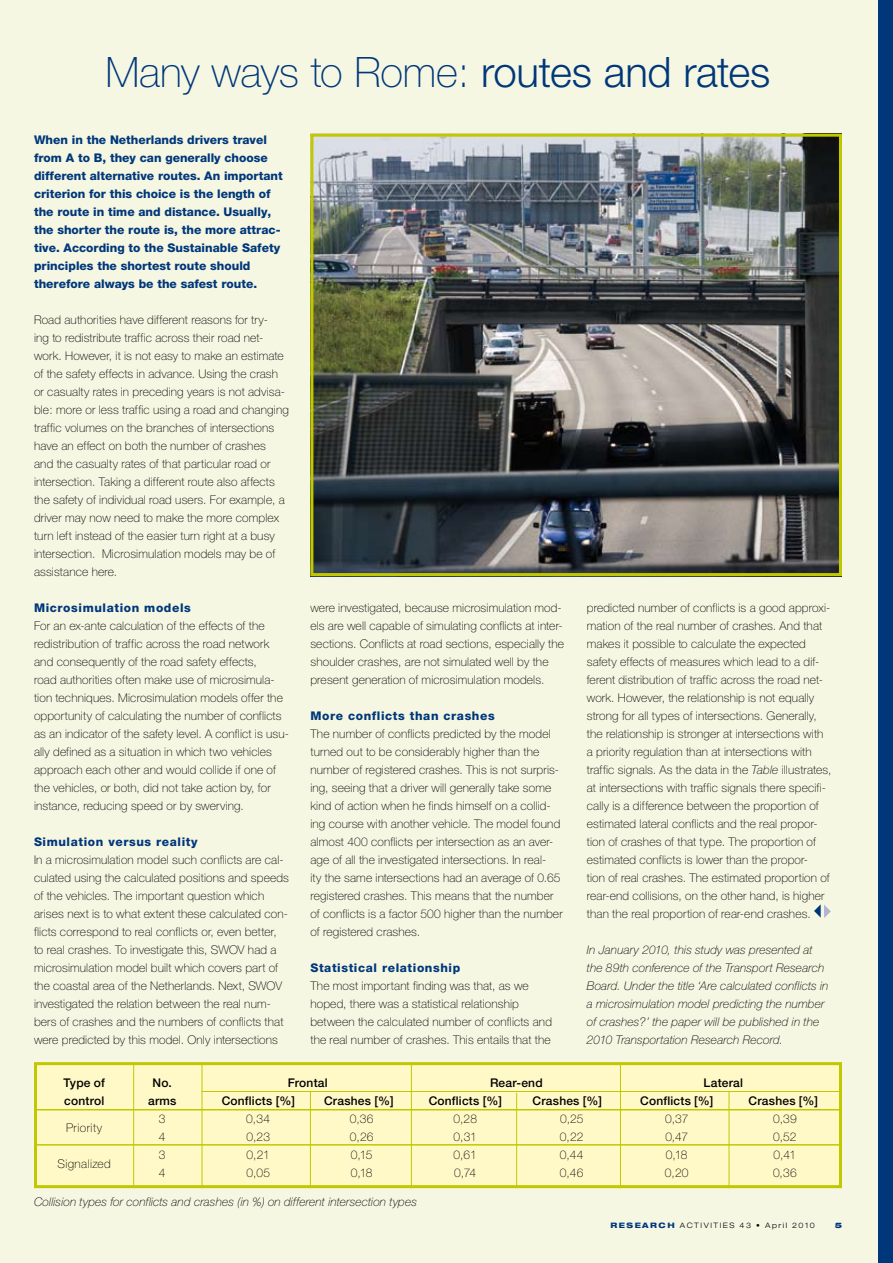
<style>
.page{position:relative;width:893px;height:1263px;background:#f6f7e3}
.page>*{position:absolute;margin:0;border:0;box-sizing:border-box;transform-origin:0 0}
.t1{font:100 42px "Helvetica Neue CE";letter-spacing:-.01em;color:#00377a}
.t2{font:100 12px/18px "Helvetica Neue CE";letter-spacing:.01em;color:#000}
.t3{font:800 12px/18px "Helvetica Neue CE";color:#00377a}
.t4{font:italic 100 12px/18px "Helvetica Neue CE";letter-spacing:.01em;color:#000}
.t5{font:500 12px "Helvetica Neue CE";letter-spacing:.015em;color:#000}
.t6{font:800 12px "Helvetica Neue CE";letter-spacing:.05em;color:#00377a}
.t7{font:100 12px "Helvetica Neue CE";letter-spacing:.03em;color:#000}
.t8{font:100 12px "Helvetica Neue CE";letter-spacing:.035em;color:#000}
.t9{font:300 expanded 7.5px "Helvetica Neue";letter-spacing:.2em;color:#000}
.t10{font:900 expanded 7.5px "Helvetica Neue";color:#00377a}
.s1{font-weight:300}
.s2{font-style:italic}
.s3{font-weight:800;color:#00377a}
</style>
<div class="page">
<div style="left:878px;top:0;width:15px;height:1263px;background:#00377a"></div>
<div style="left:34px;top:1062px;width:808px;height:126px;background:#fff9c7;border:3px solid #c1c800"></div>
<hr style="left:35px;top:1109px;width:807px;height:1px;background:#c1c800">
<hr style="left:35px;top:1144px;width:807px;height:1px;background:#c1c800">
<hr style="left:133px;top:1062px;width:1px;height:126px;background:#c1c800">
<hr style="left:202px;top:1062px;width:1px;height:126px;background:#c1c800">
<hr style="left:411px;top:1062px;width:1px;height:126px;background:#c1c800">
<hr style="left:620px;top:1062px;width:1px;height:126px;background:#c1c800">
<hr style="left:202px;top:1091px;width:640px;height:1px;background:#c1c800">
<hr style="left:310px;top:1092px;width:1px;height:96px;background:#c1c800">
<hr style="left:516px;top:1093px;width:1px;height:95px;background:#c1c800">
<hr style="left:729px;top:1092px;width:1px;height:96px;background:#c1c800">
<svg style="left:814px;top:904px;width:17px;height:14px"></svg>
<img style="left:314px;top:138px;width:524px;height:434px">
<div style="left:310px;top:134px;width:532px;height:442px;border:3px solid #c1c800"></div>
<h1 class="t1" style="left:105px;top:48px;width:666px">Many ways to Rome: <span class="s1">routes and rates</span></h1>
<p class="t3" style="left:34px;top:131px;width:250px">When in the Netherlands drivers travel from A to B, they can generally choose different alternative routes. An important criterion for this choice is the length of the route in time and distance. Usually, the shorter the route is, the more attrac&shy;tive. According to the Sustainable Safety principles the shortest route should therefore always be the safest route.</p>
<p class="t2" style="left:34px;top:311px;width:256px">Road authorities have different reasons for try-<br>ing to redistribute traffic across their road net&shy;work. However, it is not easy to make an estimate of the safety effects in advance. Using the crash or casualty rates in preceding years is not advisa&shy;ble: more or less traffic using a road and changing traffic volumes on the branches of intersections have an effect on both the number of crashes<br>and the casualty rates of that particular road or intersection. Taking a different route also affects the safety of individual road users. For example, a driver may now need to make the more complex turn left instead of the easier turn right at a busy intersection. Microsimulation models may be of assistance here.</p>
<p class="t6" style="left:34px;top:600px;width:158px">Microsimulation models</p>
<p class="t2" style="left:34px;top:617px;width:256px">For an ex-ante calculation of the effects of the redistribution of traffic across the road network and consequently of the road safety effects,<br>road authorities often make use of microsimula&shy;tion techniques. Microsimulation models offer the opportunity of calculating the number of conflicts as an indicator of the safety level. A conflict is usu&shy;ally defined as a situation in which two vehicles approach each other and would collide if one of the vehicles, or both, did not take action by, for instance, reducing speed or by swerving.</p>
<p class="t6" style="left:34px;top:834px;width:165px">Simulation versus reality</p>
<p class="t2" style="left:34px;top:851px;width:257px">In a microsimulation model such conflicts are cal&shy;culated using the calculated positions and speeds of the vehicles. The important question which arises next is to what extent these calculated con&shy;flicts correspond to real conflicts or, even better, to real crashes. To investigate this, SWOV had a microsimulation model built which covers part of the coastal area of the Netherlands. Next, SWOV investigated the relation between the real num&shy;bers of crashes and the numbers of conflicts that were predicted by this model. Only intersections</p>
<p class="t2" style="left:310px;top:599px;width:255px">were investigated, because microsimulation mod&shy;els are well capable of simulating conflicts at inter&shy;sections. Conflicts at road sections, especially the shoulder crashes, are not simulated well by the present generation of microsimulation models.</p>
<p class="t6" style="left:310px;top:708px;width:186px">More conflicts than crashes</p>
<p class="t2" style="left:310px;top:725px;width:254px">The number of conflicts predicted by the model turned out to be considerably higher than the number of registered crashes. This is not surpris&shy;ing, seeing that a driver will generally take some kind of action when he finds himself on a collid&shy;ing course with another vehicle. The model found almost 400 conflicts per intersection as an aver&shy;age of all the investigated intersections. In real-<br>ity the same intersections had an average of 0.65 registered crashes. This means that the number of conflicts is a factor 500 higher than the number of registered crashes.</p>
<p class="t6" style="left:310px;top:960px;width:151px">Statistical relationship</p>
<p class="t2" style="left:310px;top:977px;width:243px">The most important finding was that, as we hoped, there was a statistical relationship between the calculated number of conflicts and the real number of crashes. This entails that the</p>
<p class="t2" style="left:587px;top:599px;width:246px">predicted number of conflicts is a good approxi&shy;mation of the real number of crashes. And that makes it possible to calculate the expected safety effects of measures which lead to a dif&shy;ferent distribution of traffic across the road net&shy;work. However, the relationship is not equally strong for all types of intersections. Generally, the relationship is stronger at intersections with a priority regulation than at intersections with traffic signals. As the data in the <span class="s2">Table</span> illustrates, at intersections with traffic signals there specifi&shy;cally is a difference between the proportion of estimated lateral conflicts and the real propor&shy;tion of crashes of that type. The proportion of estimated conflicts is lower than the propor-<br>tion of real crashes. The estimated proportion of rear-end collisions, on the other hand, is higher than the real proportion of rear-end crashes.</p>
<p class="t4" style="left:587px;top:941px;width:243px">In January 2010, this study was presented at the 89th conference of the Transport Research Board. Under the title ‘Are calculated conflicts in a microsimulation model predicting the number of crashes?’ the paper will be published in the 2010 Transportation Research Record.</p>
<p class="t5" style="left:64px;top:1075px;width:43px">Type of</p>
<p class="t5" style="left:153px;top:1075px;width:21px">No.</p>
<p class="t5" style="left:288px;top:1075px;width:41px">Frontal</p>
<p class="t5" style="left:490px;top:1075px;width:54px">Rear-end</p>
<p class="t5" style="left:704px;top:1075px;width:41px">Lateral</p>
<p class="t5" style="left:64px;top:1093px;width:42px">control</p>
<p class="t5" style="left:148px;top:1093px;width:30px">arms</p>
<p class="t5" style="left:222px;top:1093px;width:75px">Conflicts [%]</p>
<p class="t5" style="left:324px;top:1093px;width:71px">Crashes [%]</p>
<p class="t5" style="left:429px;top:1093px;width:75px">Conflicts [%]</p>
<p class="t5" style="left:532px;top:1093px;width:71px">Crashes [%]</p>
<p class="t5" style="left:640px;top:1093px;width:75px">Conflicts [%]</p>
<p class="t5" style="left:748px;top:1093px;width:71px">Crashes [%]</p>
<p class="t8" style="left:66px;top:1121px;width:38px">Priority</p>
<p class="t2" style="left:159px;top:1110px;width:8px">3</p>
<p class="t2" style="left:246px;top:1110px;width:25px">0,34</p>
<p class="t2" style="left:350px;top:1110px;width:25px">0,36</p>
<p class="t2" style="left:453px;top:1110px;width:25px">0,28</p>
<p class="t2" style="left:560px;top:1110px;width:25px">0,25</p>
<p class="t2" style="left:665px;top:1110px;width:25px">0,37</p>
<p class="t2" style="left:773px;top:1110px;width:25px">0,39</p>
<p class="t2" style="left:159px;top:1128px;width:8px">4</p>
<p class="t2" style="left:246px;top:1128px;width:25px">0,23</p>
<p class="t2" style="left:350px;top:1128px;width:25px">0,26</p>
<p class="t2" style="left:454px;top:1128px;width:25px">0,31</p>
<p class="t2" style="left:560px;top:1128px;width:25px">0,22</p>
<p class="t2" style="left:665px;top:1128px;width:24px">0,47</p>
<p class="t2" style="left:773px;top:1128px;width:25px">0,52</p>
<p class="t7" style="left:57px;top:1157px;width:55px">Signalized</p>
<p class="t2" style="left:159px;top:1146px;width:8px">3</p>
<p class="t2" style="left:247px;top:1146px;width:25px">0,21</p>
<p class="t2" style="left:351px;top:1146px;width:23px">0,15</p>
<p class="t2" style="left:454px;top:1146px;width:25px">0,61</p>
<p class="t2" style="left:560px;top:1146px;width:25px">0,44</p>
<p class="t2" style="left:666px;top:1146px;width:23px">0,18</p>
<p class="t2" style="left:774px;top:1146px;width:24px">0,41</p>
<p class="t2" style="left:159px;top:1164px;width:8px">4</p>
<p class="t2" style="left:246px;top:1164px;width:25px">0,05</p>
<p class="t2" style="left:351px;top:1164px;width:23px">0,18</p>
<p class="t2" style="left:454px;top:1164px;width:23px">0,74</p>
<p class="t2" style="left:560px;top:1164px;width:25px">0,46</p>
<p class="t2" style="left:665px;top:1164px;width:25px">0,20</p>
<p class="t2" style="left:773px;top:1164px;width:25px">0,36</p>
<p class="t4" style="left:34px;top:1193px;width:384px">Collision types for conflicts and crashes (in %) on different intersection types</p>
<p class="t9" style="left:610px;top:1221px;width:206px"><span class="s3">RESEARCH</span> ACTIVITIES 43 • April 2010</p>
<p class="t10" style="left:835px;top:1220px;width:9px">5</p>
</div>
